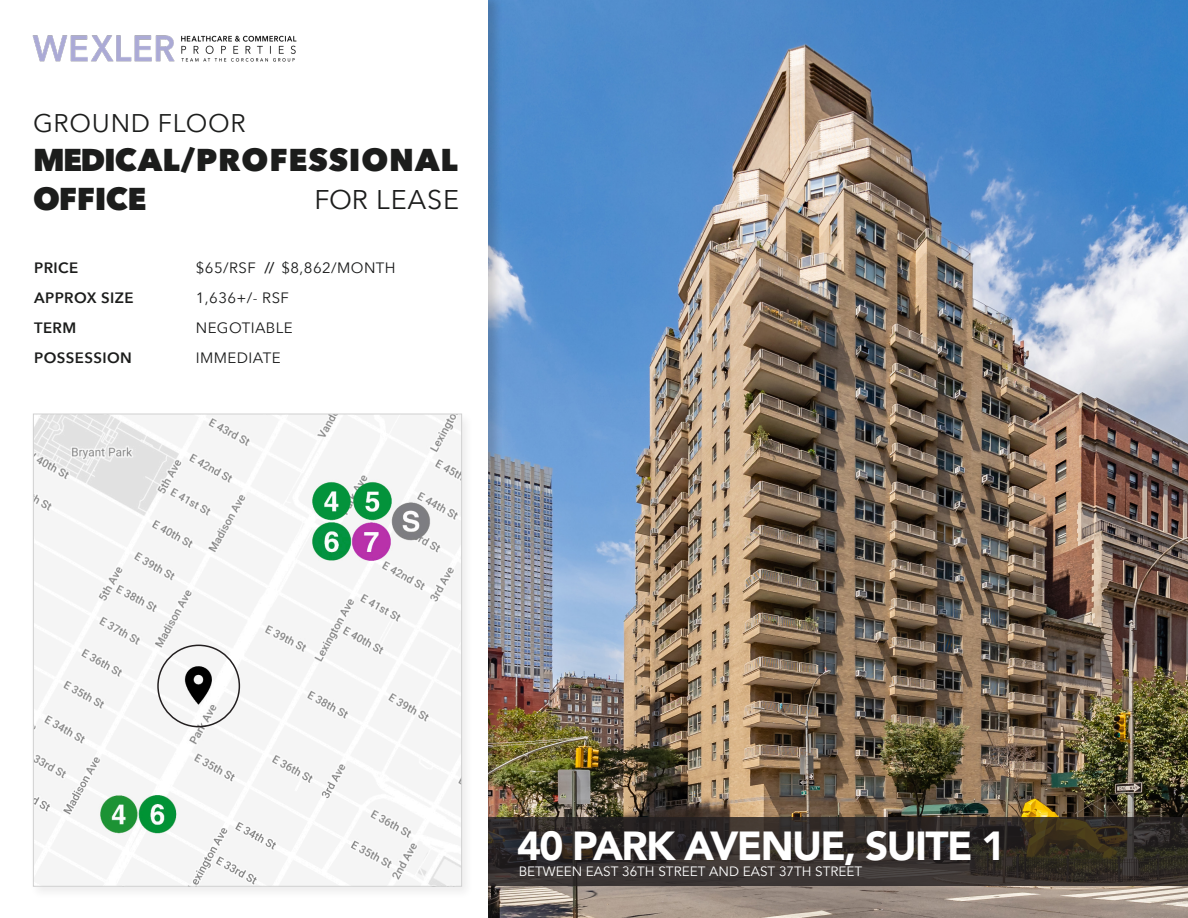
<style>
.page{position:relative;width:1188px;height:918px;background:#fff}
.page>*{position:absolute;margin:0;border:0;box-sizing:border-box;transform-origin:0 0}
.WexSet1__Address_Line_1_Main{font:900 40.5px "Avenir";letter-spacing:-.04em;color:#fff}
.t1{font:800 31.5px/39px "Avenir Next";letter-spacing:.025em;color:#1c1d1c}
.t2{font:27px "Avenir Next";letter-spacing:.025em;color:#1c1d1c}
.t3{font:25.5px "Avenir Next";letter-spacing:.025em;color:#1c1d1c}
.WexSet1__Property_Facts_Desc_Right{font:15px "Avenir Next";letter-spacing:.025em;color:#1a1b1b}
.WexSet1__Propert_Facts_Title_Left{font:600 15px/30px "Avenir Next";letter-spacing:.025em;color:#1c1d1c}
.WexSet1__Address_Line_2{font:13.5px "Avenir";color:#fff}
.s1{font-weight:500}
</style>
<div class="page">
<img style="left:503px;top:0;width:685px;height:918px">
<div style="left:0;top:0;width:503px;height:918px;background:#231f20;opacity:.2"></div>
<div style="left:1px;top:0;width:487px;height:918px;background:#fff"></div>
<svg style="left:489px;top:817px;width:699px;height:68px;background:#322d29"></svg>
<img style="left:32px;top:35px;width:265px;height:27px">
<div style="left:29px;top:411px;width:445px;height:489px;background:#231f20;opacity:.08"></div>
<img style="left:35px;top:416px;width:425px;height:469px">
<div style="left:157px;top:645px;width:83px;height:82px;border:2px solid #231f20;border-radius:50%"></div>
<p class="t3" style="left:33px;top:101px;width:214px">GROUND FLOOR</p>
<p class="t1" style="left:33px;top:140px;width:426px">MEDICAL/PROFESSIONAL<br>OFFICE</p>
<p class="t2" style="left:314px;top:177px;width:146px">FOR LEASE</p>
<p class="WexSet1__Propert_Facts_Title_Left" style="left:34px;top:252px;width:101px">PRICE<br>APPROX SIZE<br>TERM<br>POSSESSION</p>
<p class="WexSet1__Property_Facts_Desc_Right" style="left:196px;top:255px;width:201px">$65/RSF <span class="s1">//</span> $8,862/MONTH</p>
<p class="WexSet1__Property_Facts_Desc_Right" style="left:196px;top:285px;width:95px">1,636+/- RSF</p>
<p class="WexSet1__Property_Facts_Desc_Right" style="left:196px;top:315px;width:98px">NEGOTIABLE</p>
<p class="WexSet1__Property_Facts_Desc_Right" style="left:196px;top:345px;width:86px">IMMEDIATE</p>
<p class="WexSet1__Address_Line_1_Main" style="left:517px;top:811px;width:490px">40 PARK AVENUE, SUITE 1</p>
<p class="WexSet1__Address_Line_2" style="left:519px;top:864px;width:345px">BETWEEN EAST 36TH STREET AND EAST 37TH STREET</p>
</div>
